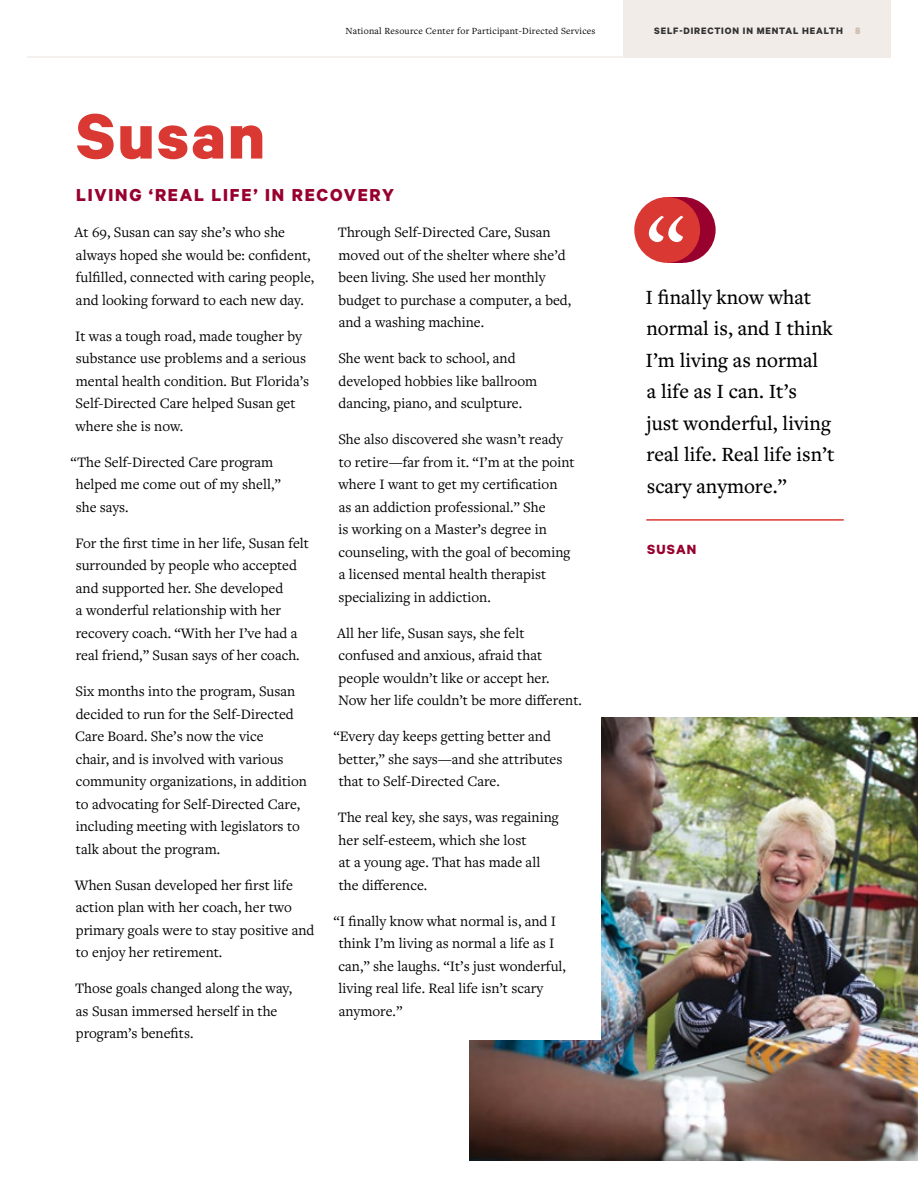
<style>
.page{position:relative;width:918px;height:1188px;background:#fff}
.page>*{position:absolute;margin:0;border:0;box-sizing:border-box;transform-origin:0 0}
.t1{font:500 90px "Freight Text Pro";color:#fff}
.t2{font:700 72px "Calibre";letter-spacing:.03em;color:#da3832}
.t3{font:500 21px/31.5px "Freight Text Pro";color:#000}
.t4{font:700 19.5px "Calibre";letter-spacing:.09em;color:#98002e}
.t5{font:15px/22.5px "Freight Text Pro";color:#000}
.t6{font:700 15px "Calibre";letter-spacing:.08em;color:#98002e}
.t7{font:700 10.5px "Calibre";letter-spacing:.08em;color:#333233}
.t8{font:9.75px "Freight Text Pro";letter-spacing:.025em;color:#000}
.s1{color:#cbb8a8}
</style>
<div class="page">
<div style="left:624px;top:0;width:267px;height:58px;background:#f1ece8"></div>
<hr style="left:27px;top:56px;width:733px;height:2px;background:#f1ece8">
<img style="left:469px;top:717px;width:449px;height:444px">
<div style="left:76px;top:447px;width:525px;height:593px;background:#fff"></div>
<hr style="left:646px;top:519px;width:198px;height:2px;background:#da3832">
<div style="left:650px;top:197px;width:66px;height:66px;background:#98002e;border-radius:50%"></div>
<div style="left:667px;top:197px;width:16px;height:66px;background:#98002e"></div>
<div style="left:634px;top:197px;width:66px;height:66px;background:#da3832;border-radius:50%"></div>
<h2 class="t2" style="left:76px;top:92px;width:191px">Susan</h2>
<p class="t8" style="left:345px;top:24px;width:252px">National Resource Center for Participant-Directed Services</p>
<p class="t7" style="left:654px;top:24px;width:208px">SELF-DIRECTION IN MENTAL HEALTH <span class="s1">8</span></p>
<h3 class="t4" style="left:76px;top:183px;width:319px">LIVING ‘REAL LIFE’ IN RECOVERY</h3>
<p class="t5" style="left:75px;top:221px;width:241px">At 69, Susan can say she’s who she always hoped she would be: confident, fulfilled, connected with caring people, and looking forward to each new day.</p>
<p class="t5" style="left:75px;top:324px;width:235px">It was a tough road, made tougher by substance use problems and a serious mental health condition. But Florida’s<br>Self-Directed Care helped Susan get where she is now.</p>
<p class="t5" style="left:76px;top:450px;width:207px;text-indent:-5px">“The Self-Directed Care program helped me come out of my shell,” she says.</p>
<p class="t5" style="left:75px;top:531px;width:235px">For the first time in her life, Susan felt surrounded by people who accepted and supported her. She developed<br>a wonderful relationship with her recovery coach. “With her I’ve had a real friend,” Susan says of her coach.</p>
<p class="t5" style="left:75px;top:680px;width:233px">Six months into the program, Susan decided to run for the Self-Directed Care Board. She’s now the vice<br>chair, and is involved with various community organizations, in addition to advocating for Self-Directed Care, including meeting with legislators to talk about the program.</p>
<p class="t5" style="left:75px;top:873px;width:241px">When Susan developed her first life action plan with her coach, her two primary goals were to stay positive and to enjoy her retirement.</p>
<p class="t5" style="left:75px;top:977px;width:219px">Those goals changed along the way, as Susan immersed herself in the program’s benefits.</p>
<p class="t5" style="left:338px;top:221px;width:235px">Through Self-Directed Care, Susan moved out of the shelter where she’d been living. She used her monthly budget to purchase a computer, a bed, and a washing machine.</p>
<p class="t5" style="left:338px;top:347px;width:200px">She went back to school, and developed hobbies like ballroom dancing, piano, and sculpture.</p>
<p class="t5" style="left:338px;top:428px;width:238px">She also discovered she wasn’t ready to retire—far from it. “I’m at the point where I want to get my certification<br>as an addiction professional.” She<br>is working on a Master’s degree in counseling, with the goal of becoming a licensed mental health therapist specializing in addiction.</p>
<p class="t5" style="left:337px;top:621px;width:246px">All her life, Susan says, she felt confused and anxious, afraid that people wouldn’t like or accept her.<br>Now her life couldn’t be more different.</p>
<p class="t5" style="left:339px;top:725px;width:225px;text-indent:-5px">“Every day keeps getting better and better,” she says—and she attributes that to Self-Directed Care.</p>
<p class="t5" style="left:338px;top:806px;width:222px">The real key, she says, was regaining her self-esteem, which she lost<br>at a young age. That has made all the difference.</p>
<p class="t5" style="left:338px;top:909px;width:229px;text-indent:-5px">“I finally know what normal is, and I think I’m living as normal a life as I can,” she laughs. “It’s just wonderful, living real life. Real life isn’t scary anymore.”</p>
<h1 class="t1" style="left:646px;top:187px;width:41px">“</h1>
<h3 class="t3" style="left:646px;top:281px;width:191px">I finally know what normal is, and I think<br>I’m living as normal<br>a life as I can. It’s<br>just wonderful, living real life. Real life isn’t scary anymore.”</h3>
<p class="t6" style="left:647px;top:541px;width:51px">SUSAN</p>
</div>
